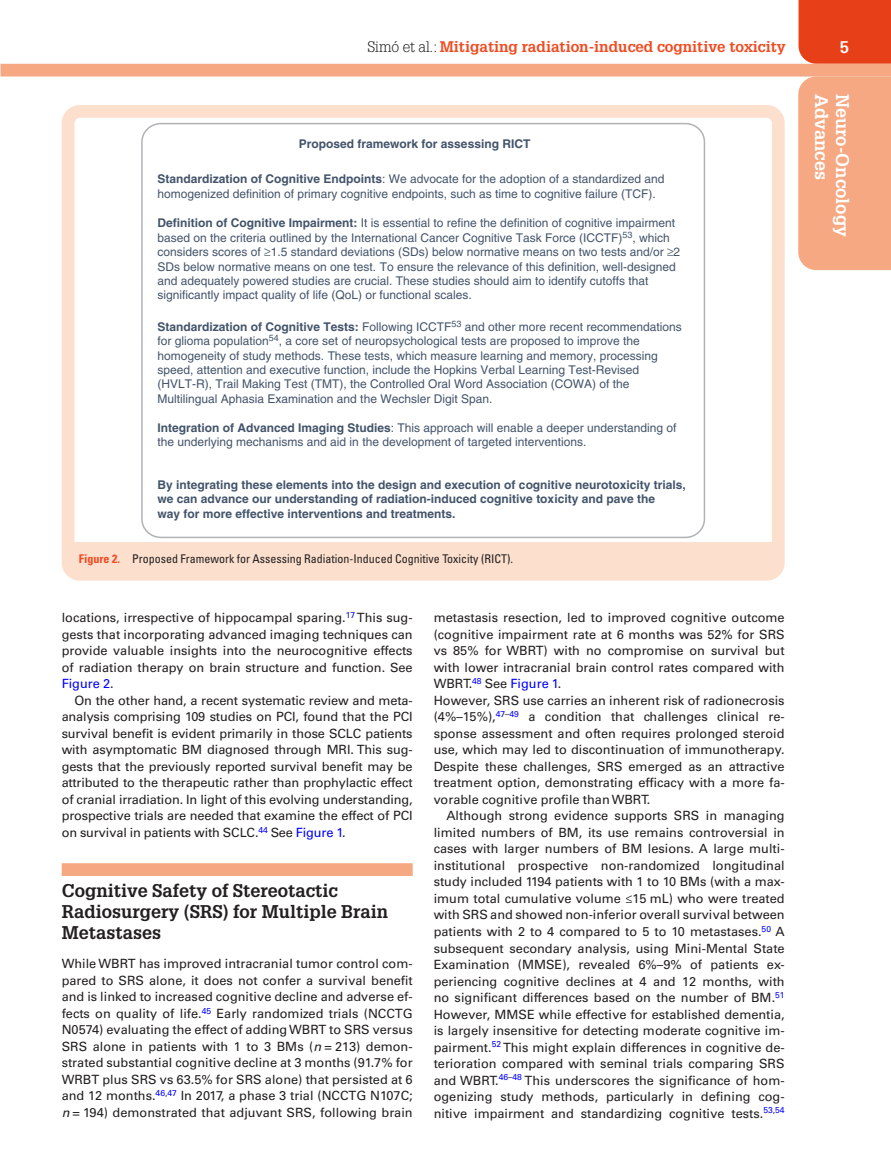
<style>
.page{position:relative;width:891px;height:1175px;background:#fff}
.page>*{position:absolute;margin:0;border:0;box-sizing:border-box;transform-origin:0 0}
.t1{font:700 18px/21px "Glypha LT Std";color:#231f20}
.t2{font:18px "Glypha LT Std Bold 5";color:#fff}
.t3{font:700 16.5px "Glypha LT Std";color:#fff}
.t4{font:15px "Glypha LT Std Bold 4";color:#f04b22}
.REV_TextInd{font:12.75px/16.5px "Univers LT Std";color:#231f20;text-align:justify}
.REV_Text{font:12.75px/16.5px "Univers LT Std";color:#231f20;text-align:justify}
.t5{font:12px/14.4px "Helvetica 2";color:#43546a}
.t6{font:12px/14.4px "Helvetica Bold 2";color:#43546a}
.FigCapt{font:condensed 12px "Univers LT Std";color:#231f20}
.s1{font-family:"Glypha LT Std Light 2";color:#231f20}
.s2{font-family:"Helvetica Bold 2"}
.s3{font-weight:700;color:#f04b22}
.s4{color:#00f}
.s5{font-style:italic}
</style>
<div class="page">
<div style="left:798px;top:76px;width:93px;height:194px;background:#f5a882"></div>
<div style="left:799px;top:0;width:92px;height:64px;background:#e73f18"></div>
<div style="left:1px;top:64px;width:890px;height:12px;background:#f5a882"></div>
<div style="left:62px;top:863px;width:351px;height:13px;background:#f5a882"></div>
<div style="left:141px;top:123px;width:564px;height:415px;border:2px solid #b1b2b6;border-radius:19px"></div>
<div style="left:73px;top:542px;width:700px;height:29px;background:#fcdfcd"></div>
<div style="left:62px;top:105px;width:723px;height:475px;border:13px solid #fcdfcd;border-radius:12px"></div>
<p class="t4" style="left:367px;top:37px;width:420px"><span class="s1">Simó et al.:</span> Mitigating radiation-induced cognitive toxicity</p>
<p class="t3" style="left:840px;top:37px;width:11px">5</p>
<p class="t6" style="left:299px;top:136px;width:233px">Proposed framework for assessing RICT</p>
<p class="t5" style="left:158px;top:172px;width:508px"><span class="s2">Standardization of Cognitive Endpoints</span>: We advocate for the adoption of a standardized and homogenized definition of primary cognitive endpoints, such as time to cognitive failure (TCF).</p>
<p class="t5" style="left:158px;top:216px;width:524px"><span class="s2">Definition of Cognitive Impairment:</span> It is essential to refine the definition of cognitive impairment based on the criteria outlined by the International Cancer Cognitive Task Force (ICCTF)<sup>53</sup>, which considers scores of ≥1.5 standard deviations (SDs) below normative means on two tests and/or ≥2<br>SDs below normative means on one test. To ensure the relevance of this definition, well-designed and adequately powered studies are crucial. These studies should aim to identify cutoffs that significantly impact quality of life (QoL) or functional scales.</p>
<p class="t5" style="left:158px;top:319px;width:526px"><span class="s2">Standardization of Cognitive Tests:</span> Following ICCTF<sup>53</sup> and other more recent recommendations for glioma population<sup>54</sup>, a core set of neuropsychological tests are proposed to improve the homogeneity of study methods. These tests, which measure learning and memory, processing speed, attention and executive function, include the Hopkins Verbal Learning Test-Revised (HVLT-R), Trail Making Test (TMT), the Controlled Oral Word Association (COWA) of the Multilingual Aphasia Examination and the Wechsler Digit Span.</p>
<p class="t5" style="left:158px;top:420px;width:520px"><span class="s2">Integration of Advanced Imaging Studies</span>: This approach will enable a deeper understanding of the underlying mechanisms and aid in the development of targeted interventions.</p>
<p class="t6" style="left:158px;top:477px;width:530px">By integrating these elements into the design and execution of cognitive neurotoxicity trials, we can advance our understanding of radiation-induced cognitive toxicity and pave the<br>way for more effective interventions and treatments.</p>
<p class="FigCapt" style="left:79px;top:551px;width:436px"><span class="s3">Figure 2.</span> Proposed Framework for Assessing Radiation-Induced Cognitive Toxicity (RICT).</p>
<p class="REV_TextInd" style="left:62px;top:609px;width:353px">locations, irrespective of hippocampal sparing.<sup>17</sup> This sug&shy;gests that incorporating advanced imaging techniques can provide valuable insights into the neurocognitive effects of radiation therapy on brain structure and function. See <span class="s4">Figure 2</span>.</p>
<p class="REV_TextInd" style="left:62px;top:692px;width:353px;text-indent:13px">On the other hand, a recent systematic review and meta&shy;analysis comprising 109 studies on PCI, found that the PCI survival benefit is evident primarily in those SCLC patients with asymptomatic BM diagnosed through MRI. This sug&shy;gests that the previously reported survival benefit may be attributed to the therapeutic rather than prophylactic effect of cranial irradiation. In light of this evolving understanding, prospective trials are needed that examine the effect of PCI on survival in patients with SCLC.<sup>44</sup> See <span class="s4">Figure 1</span>.</p>
<h2 class="t1" style="left:62px;top:879px;width:328px">Cognitive Safety of Stereotactic<br>Radiosurgery (SRS) for Multiple Brain<br>Metastases</h2>
<p class="REV_Text" style="left:62px;top:955px;width:353px">While WBRT has improved intracranial tumor control com&shy;pared to SRS alone, it does not confer a survival benefit and is linked to increased cognitive decline and adverse ef&shy;fects on quality of life.<sup>45</sup> Early randomized trials (NCCTG N0574) evaluating the effect of adding WBRT to SRS versus SRS alone in patients with 1 to 3 BMs (<span class="s5">n</span> = 213) demon&shy;strated substantial cognitive decline at 3 months (91.7% for WRBT plus SRS vs 63.5% for SRS alone) that persisted at 6 and 12 months.<sup>46</sup><sup>,</sup><sup>47</sup> In 2017, a phase 3 trial (NCCTG N107C; <span class="s5">n</span> = 194) demonstrated that adjuvant SRS, following brain</p>
<p class="REV_Text" style="left:434px;top:609px;width:353px">metastasis resection, led to improved cognitive outcome (cognitive impairment rate at 6 months was 52% for SRS vs 85% for WBRT) with no compromise on survival but with lower intracranial brain control rates compared with WBRT.<sup>48</sup> See <span class="s4">Figure 1</span>.</p>
<p class="REV_Text" style="left:434px;top:692px;width:353px">However, SRS use carries an inherent risk of radionecrosis (4%–15%),<sup>47</sup><sup>–</sup><sup>49</sup> a condition that challenges clinical re&shy;sponse assessment and often requires prolonged steroid use, which may led to discontinuation of immunotherapy.<br>Despite these challenges, SRS emerged as an attractive treatment option, demonstrating efficacy with a more fa&shy;vorable cognitive profile than WBRT.</p>
<p class="REV_TextInd" style="left:434px;top:807px;width:353px;text-indent:13px">Although strong evidence supports SRS in managing limited numbers of BM, its use remains controversial in cases with larger numbers of BM lesions. A large multi&shy;institutional prospective non-randomized longitudinal study included 1194 patients with 1 to 10 BMs (with a max&shy;imum total cumulative volume ≤15 mL) who were treated with SRS and showed non-inferior overall survival between patients with 2 to 4 compared to 5 to 10 metastases.<sup>50</sup> A subsequent secondary analysis, using Mini-Mental State Examination (MMSE), revealed 6%–9% of patients ex&shy;periencing cognitive declines at 4 and 12 months, with no significant differences based on the number of BM.<sup>51<br></sup>However, MMSE while effective for established dementia, is largely insensitive for detecting moderate cognitive im&shy;pairment.<sup>52</sup> This might explain differences in cognitive de&shy;terioration compared with seminal trials comparing SRS and WBRT.<sup>46</sup><sup>–</sup><sup>48</sup> This underscores the significance of hom&shy;ogenizing study methods, particularly in defining cog&shy;nitive impairment and standardizing cognitive tests.<sup>53</sup><sup>,</sup><sup>54</sup></p>
<h1 class="t2" style="left:833px;top:94px;width:88px;rotate:90deg">Advances</h1>
<h1 class="t2" style="left:854px;top:94px;width:145px;rotate:90deg">Neuro-Oncology</h1>
</div>
